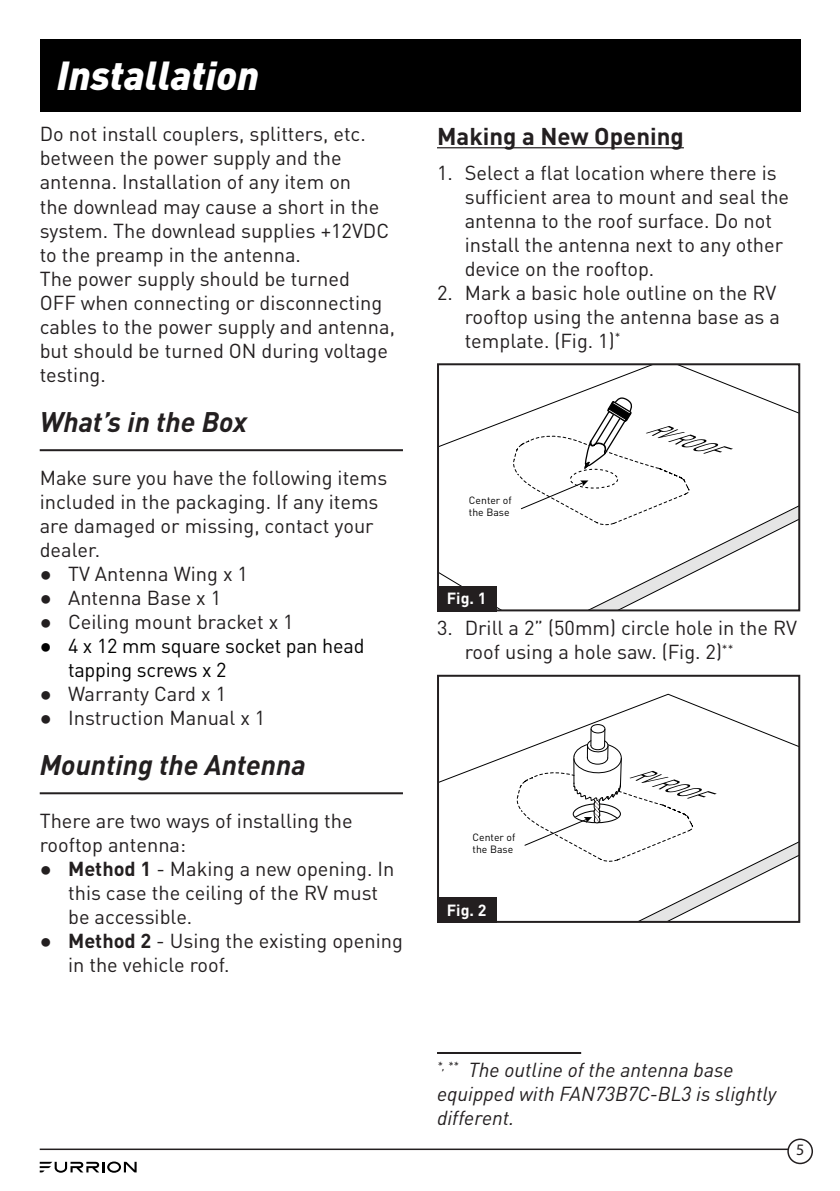
<style>
.page{position:relative;width:840px;height:1191px;background:#fff}
.page>*{position:absolute;margin:0;border:0;box-sizing:border-box;transform-origin:0 0}
.Body_-_Heading{font:italic 900 40px "DIN";color:#fff}
.Body_-_Title{font:italic 700 28px "DIN";color:#231f20}
.Body_-_Subtitle{font:700 24px "DIN Pro";color:#231f20}
.Body-normal{font:20px/24px "DIN Pro";color:#231f20}
.footnotes{font:italic 20px/24px "DIN";color:#231f20}
.t1{font:20px/24px "DIN Pro";letter-spacing:-.01em;color:#000}
.Body-normal-2{font:700 16px "DIN";color:#fff}
.t2{font:16px "Myriad Pro";color:#231f20}
.t3{font:10.4px/12.6px "DIN Pro";color:#000}
.s1{font-family:"Arial"}
.s2{font-weight:700}
</style>
<div class="page">
<hr style="left:40px;top:1148px;width:759px;height:2px;background:#231f20">
<svg style="left:40px;top:1161px;width:96px;height:11px"></svg>
<div style="left:787px;top:1139px;width:24px;height:24px;background:#fff;border-radius:50%"></div>
<div style="left:786px;top:1138px;width:26px;height:26px;border:2px solid #231f20;border-radius:50%"></div>
<div style="left:40px;top:40px;width:759px;height:72px;background:#000"></div>
<hr style="left:40px;top:449px;width:363px;height:2px;background:#231f20">
<hr style="left:40px;top:792px;width:363px;height:2px;background:#231f20">
<hr style="left:437px;top:147px;width:246px;height:1px;background:#231f20">
<svg style="left:440px;top:366px;width:313px;height:242px"></svg>
<svg style="left:512px;top:394px;width:284px;height:214px"></svg>
<div style="left:437px;top:363px;width:362px;height:248px;border:2px solid #231f20"></div>
<div style="left:437px;top:586px;width:59px;height:25px;background:#231f20"></div>
<svg style="left:440px;top:693px;width:304px;height:227px"></svg>
<svg style="left:516px;top:724px;width:280px;height:196px"></svg>
<div style="left:437px;top:675px;width:362px;height:248px;border:2px solid #231f20"></div>
<div style="left:437px;top:897px;width:59px;height:26px;background:#231f20"></div>
<hr style="left:437px;top:1052px;width:144px;height:2px;background:#231f20">
<p class="Body_-_Heading" style="left:57px;top:49px;width:204px">Installation</p>
<p class="Body-normal" style="left:40px;top:121px;width:351px">Do not install couplers, splitters, etc. between the power supply and the antenna. Installation of any item on<br>the downlead may cause a short in the system. The downlead supplies +12VDC to the preamp in the antenna.</p>
<p class="Body-normal" style="left:40px;top:265px;width:356px">The power supply should be turned<br>OFF when connecting or disconnecting cables to the power supply and antenna, but should be turned ON during voltage testing.</p>
<p class="Body_-_Title" style="left:40px;top:404px;width:209px">What’s in the Box</p>
<p class="Body-normal" style="left:40px;top:464px;width:349px">Make sure you have the following items included in the packaging. If any items are damaged or missing, contact your dealer.</p>
<p class="Body-normal" style="left:40px;top:560px;width:210px"><span class="s1">●</span> TV Antenna Wing x 1</p>
<p class="Body-normal" style="left:40px;top:584px;width:183px"><span class="s1">●</span> Antenna Base x 1</p>
<p class="Body-normal" style="left:40px;top:608px;width:255px"><span class="s1">●</span> Ceiling mount bracket x 1</p>
<p class="t1" style="left:68px;top:632px;width:298px;text-indent:-28px"><span class="s1">●</span> 4 x 12 mm square socket pan head tapping screws x 2</p>
<p class="Body-normal" style="left:40px;top:680px;width:188px"><span class="s1">●</span> Warranty Card x 1</p>
<p class="Body-normal" style="left:40px;top:704px;width:227px"><span class="s1">●</span> Instruction Manual x 1</p>
<p class="Body_-_Title" style="left:40px;top:747px;width:267px">Mounting the Antenna</p>
<p class="Body-normal" style="left:40px;top:807px;width:314px">There are two ways of installing the rooftop antenna:</p>
<p class="Body-normal" style="left:68px;top:855px;width:327px;text-indent:-28px"><span class="s1">●</span> <span class="s2">Method 1</span> - Making a new opening. In this case the ceiling of the RV must be accessible.</p>
<p class="Body-normal" style="left:68px;top:927px;width:336px;text-indent:-28px"><span class="s1">●</span> <span class="s2">Method 2</span> - Using the existing opening in the vehicle roof.</p>
<p class="Body_-_Subtitle" style="left:437px;top:119px;width:248px">Making a New Opening</p>
<p class="Body-normal" style="left:464px;top:159px;width:326px;text-indent:-28px">1. Select a flat location where there is sufficient area to mount and seal the antenna to the roof surface. Do not install the antenna next to any other device on the rooftop.</p>
<p class="Body-normal" style="left:464px;top:279px;width:316px;text-indent:-28px">2. Mark a basic hole outline on the RV rooftop using the antenna base as a template. (Fig. 1)<sup>*</sup></p>
<p class="t3" style="left:468px;top:493px;width:44px">Center of the Base</p>
<p class="Body-normal-2" style="left:446px;top:588px;width:41px">Fig. 1</p>
<p class="Body-normal" style="left:464px;top:615px;width:333px;text-indent:-28px">3. Drill a 2” (50mm) circle hole in the RV roof using a hole saw. (Fig. 2)<sup>**</sup></p>
<p class="t3" style="left:472px;top:829px;width:44px">Center of the Base</p>
<p class="Body-normal-2" style="left:446px;top:899px;width:41px">Fig. 2</p>
<p class="footnotes" style="left:437px;top:1057px;width:341px"><sup>*,</sup> <sup>**</sup> The outline of the antenna base equipped with FAN73B7C-BL3 is slightly different.</p>
<p class="t2" style="left:795px;top:1140px;width:10px">5</p>
</div>
